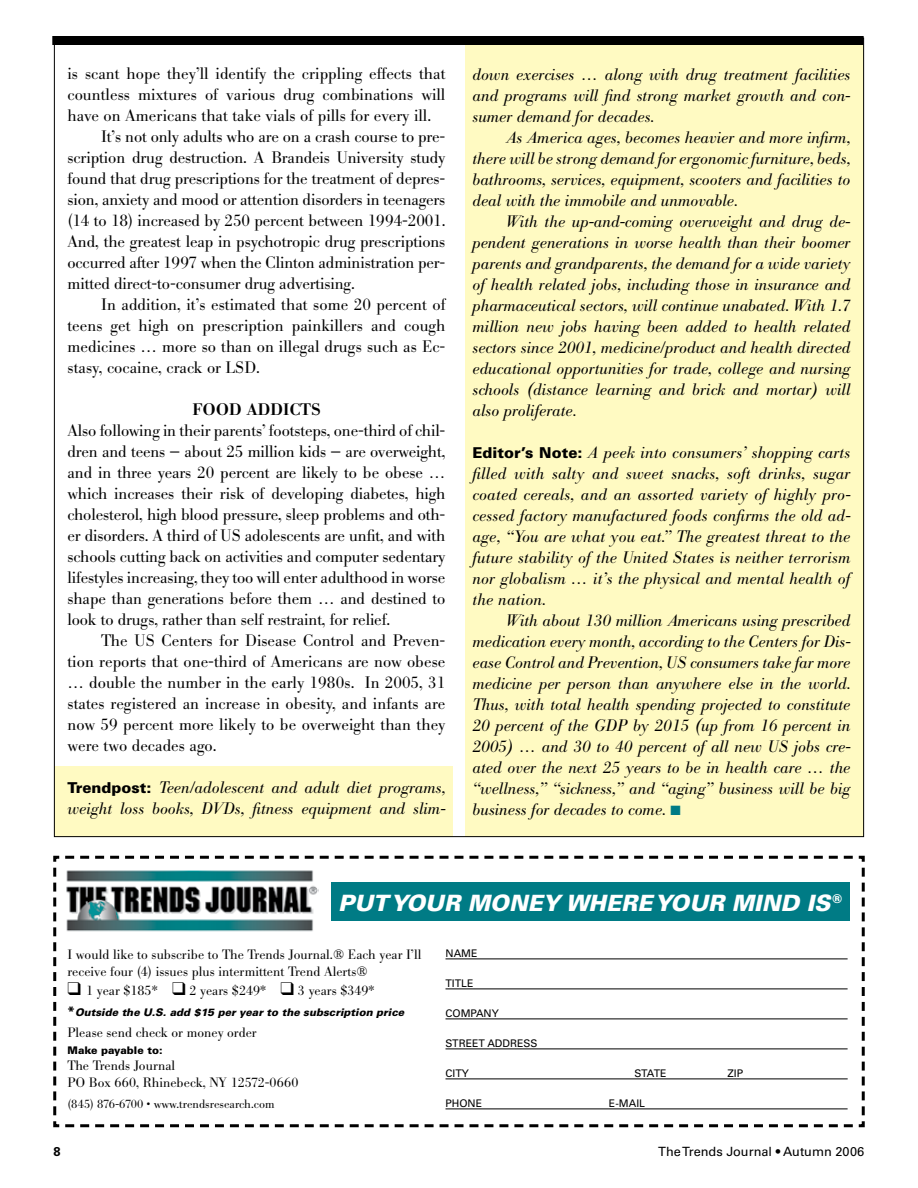
<style>
.page{position:relative;width:918px;height:1188px;background:#fff}
.page>*{position:absolute;margin:0;border:0;box-sizing:border-box;transform-origin:0 0}
.t1{font:italic 900 22.5px "Univers";color:#fff}
.t2{font:italic 300 16.5px/21px "Bodoni BE";color:#000;text-align:justify}
.t3{font:300 16.5px/21px "Bodoni BE";letter-spacing:-.01em;color:#000;text-align:justify}
.t4{font:500 16.5px "Bodoni BE";letter-spacing:.02em;color:#000}
.t5{font:300 13.5px/16.5px "Bodoni BE";color:#000}
.t6{font:12.75px "Univers";color:#000}
.t7{font:700 12.75px "Univers";color:#000}
.t8{font:300 12px "Bodoni BE";color:#000}
.t9{font:10.5px "Univers";color:#000}
.t10{font:italic 900 10.5px "Univers";color:#000}
.t11{font:900 10.5px "Univers";color:#000}
.s1{font-family:"Univers";font-weight:900;font-style:normal;font-size:15px}
.s2{color:#007b85}
.s3{font-weight:700;font-style:normal;font-size:13.5px}
</style>
<div class="page">
<div style="left:54px;top:766px;width:399px;height:71px;background:#fffac2"></div>
<div style="left:465px;top:45px;width:399px;height:792px;background:#fffac2"></div>
<div style="left:52px;top:36px;width:812px;height:9px;background:#000"></div>
<svg style="left:53px;top:855px;width:812px;height:273px"></svg>
<img style="left:64px;top:865px;width:255px;height:73px">
<div style="left:331px;top:882px;width:519px;height:39px;background:#007b85"></div>
<hr style="left:446px;top:959px;width:402px;height:1px;background:#000">
<hr style="left:446px;top:989px;width:402px;height:1px;background:#000">
<hr style="left:446px;top:1019px;width:402px;height:1px;background:#000">
<hr style="left:446px;top:1049px;width:402px;height:1px;background:#000">
<hr style="left:446px;top:1079px;width:402px;height:1px;background:#000">
<hr style="left:446px;top:1109px;width:402px;height:1px;background:#000">
<p class="t3" style="left:68px;top:64px;width:380px">is scant hope they’ll identify the crippling effects that</p>
<p class="t3" style="left:68px;top:85px;width:379px">countless mixtures of various drug combinations will</p>
<p class="t3" style="left:68px;top:106px;width:365px">have on Americans that take vials of pills for every ill.</p>
<p class="t3" style="left:101px;top:127px;width:346px">It’s not only adults who are on a crash course to pre-</p>
<p class="t3" style="left:68px;top:148px;width:380px">scription drug destruction. A Brandeis University study</p>
<p class="t3" style="left:68px;top:169px;width:379px">found that drug prescriptions for the treatment of depres-</p>
<p class="t3" style="left:68px;top:190px;width:380px">sion, anxiety and mood or attention disorders in teenagers</p>
<p class="t3" style="left:68px;top:211px;width:379px">(14 to 18) increased by 250 percent between 1994-2001.</p>
<p class="t3" style="left:68px;top:232px;width:379px">And, the greatest leap in psychotropic drug prescriptions</p>
<p class="t3" style="left:68px;top:253px;width:379px">occurred after 1997 when the Clinton administration per-</p>
<p class="t3" style="left:68px;top:274px;width:289px">mitted direct-to-consumer drug advertising.</p>
<p class="t3" style="left:101px;top:295px;width:346px">In addition, it’s estimated that some 20 percent of</p>
<p class="t3" style="left:68px;top:316px;width:379px">teens get high on prescription painkillers and cough</p>
<p class="t3" style="left:68px;top:337px;width:379px">medicines … more so than on illegal drugs such as Ec-</p>
<p class="t3" style="left:68px;top:358px;width:194px">stasy, cocaine, crack or LSD.</p>
<p class="t4" style="left:192px;top:400px;width:130px">FOOD ADDICTS</p>
<p class="t3" style="left:68px;top:421px;width:380px">Also following in their parents’ footsteps, one-third of chil&shy;dren and teens — about 25 million kids — are overweight, and in three years 20 percent are likely to be obese … which increases their risk of developing diabetes, high cholesterol, high blood pressure, sleep problems and oth&shy;er disorders. A third of US adolescents are unfit, and with schools cutting back on activities and computer sedentary lifestyles increasing, they too will enter adulthood in worse shape than generations before them … and destined to look to drugs, rather than self restraint, for relief.</p>
<p class="t3" style="left:68px;top:631px;width:380px;text-indent:34px">The US Centers for Disease Control and Preven&shy;tion reports that one-third of Americans are now obese … double the number in the early 1980s. In 2005, 31 states registered an increase in obesity, and infants are now 59 percent more likely to be overweight than they were two decades ago.</p>
<p class="t2" style="left:68px;top:777px;width:380px"><span class="s1">Trendpost:</span> Teen/adolescent and adult diet programs, weight loss books, DVDs, fitness equipment and slim-</p>
<p class="t2" style="left:472px;top:64px;width:379px">down exercises … along with drug treatment facilities and programs will find strong market growth and con&shy;sumer demand for decades.</p>
<p class="t2" style="left:472px;top:127px;width:380px;text-indent:34px">As America ages, becomes heavier and more infirm, there will be strong demand for ergonomic furniture, beds, bathrooms, services, equipment, scooters and facilities to deal with the immobile and unmovable.</p>
<p class="t2" style="left:472px;top:211px;width:380px;text-indent:34px">With the up-and-coming overweight and drug de&shy;pendent generations in worse health than their boomer parents and grandparents, the demand for a wide variety of health related jobs, including those in insurance and pharmaceutical sectors, will continue unabated. With 1.7 million new jobs having been added to health related sectors since 2001, medicine/product and health directed educational opportunities for trade, college and nursing schools (distance learning and brick and mortar) will also proliferate.</p>
<p class="t2" style="left:472px;top:442px;width:379px"><span class="s1">Editor’s Note:</span> A peek into consumers’ shopping carts filled with salty and sweet snacks, soft drinks, sugar coated cereals, and an assorted variety of highly pro&shy;cessed factory manufactured foods confirms the old ad&shy;age, “You are what you eat.” The greatest threat to the future stability of the United States is neither terrorism nor globalism … it’s the physical and mental health of the nation.</p>
<p class="t2" style="left:473px;top:610px;width:380px;text-indent:34px">With about 130 million Americans using prescribed medication every month, according to the Centers for Dis&shy;ease Control and Prevention, US consumers take far more medicine per person than anywhere else in the world.<br>Thus, with total health spending projected to constitute 20 percent of the GDP by 2015 (up from 16 percent in 2005) … and 30 to 40 percent of all new US jobs cre&shy;ated over the next 25 years to be in health care … the “wellness,” “sickness,” and “aging” business will be big business for decades to come. <span class="s2">■</span></p>
<h1 class="t1" style="left:338px;top:889px;width:505px">PUT YOUR MONEY WHERE YOUR MIND IS <sup>®</sup></h1>
<p class="t9" style="left:446px;top:947px;width:34px">NAME</p>
<p class="t9" style="left:446px;top:977px;width:30px">TITLE</p>
<p class="t9" style="left:446px;top:1007px;width:55px">COMPANY</p>
<p class="t9" style="left:446px;top:1037px;width:94px">STREET ADDRESS</p>
<p class="t9" style="left:446px;top:1067px;width:25px">CITY</p>
<p class="t9" style="left:634px;top:1067px;width:34px">STATE</p>
<p class="t9" style="left:727px;top:1067px;width:17px">ZIP</p>
<p class="t9" style="left:446px;top:1097px;width:38px">PHONE</p>
<p class="t9" style="left:609px;top:1097px;width:38px">E-MAIL</p>
<p class="t5" style="left:68px;top:947px;width:355px">I would like to subscribe to The Trends Journal.® Each year I’ll receive four (4) issues plus intermittent Trend Alerts®</p>
<p class="t5" style="left:68px;top:983px;width:308px">❑ 1 year $185* ❑ 2 years $249* ❑ 3 years $349*</p>
<p class="t10" style="left:68px;top:1006px;width:338px"><span class="s3">*</span>Outside the U.S. add $15 per year to the subscription price</p>
<p class="t5" style="left:68px;top:1025px;width:191px">Please send check or money order</p>
<p class="t11" style="left:68px;top:1043px;width:97px">Make payable to:</p>
<p class="t5" style="left:68px;top:1058px;width:233px">The Trends Journal<br>PO Box 660, Rhinebeck, NY 12572-0660</p>
<p class="t8" style="left:68px;top:1097px;width:209px">(845) 876-6700 • www.trendsresearch.com</p>
<p class="t7" style="left:54px;top:1144px;width:9px">8</p>
<p class="t6" style="left:658px;top:1144px;width:208px">The Trends Journal • Autumn 2006</p>
</div>
